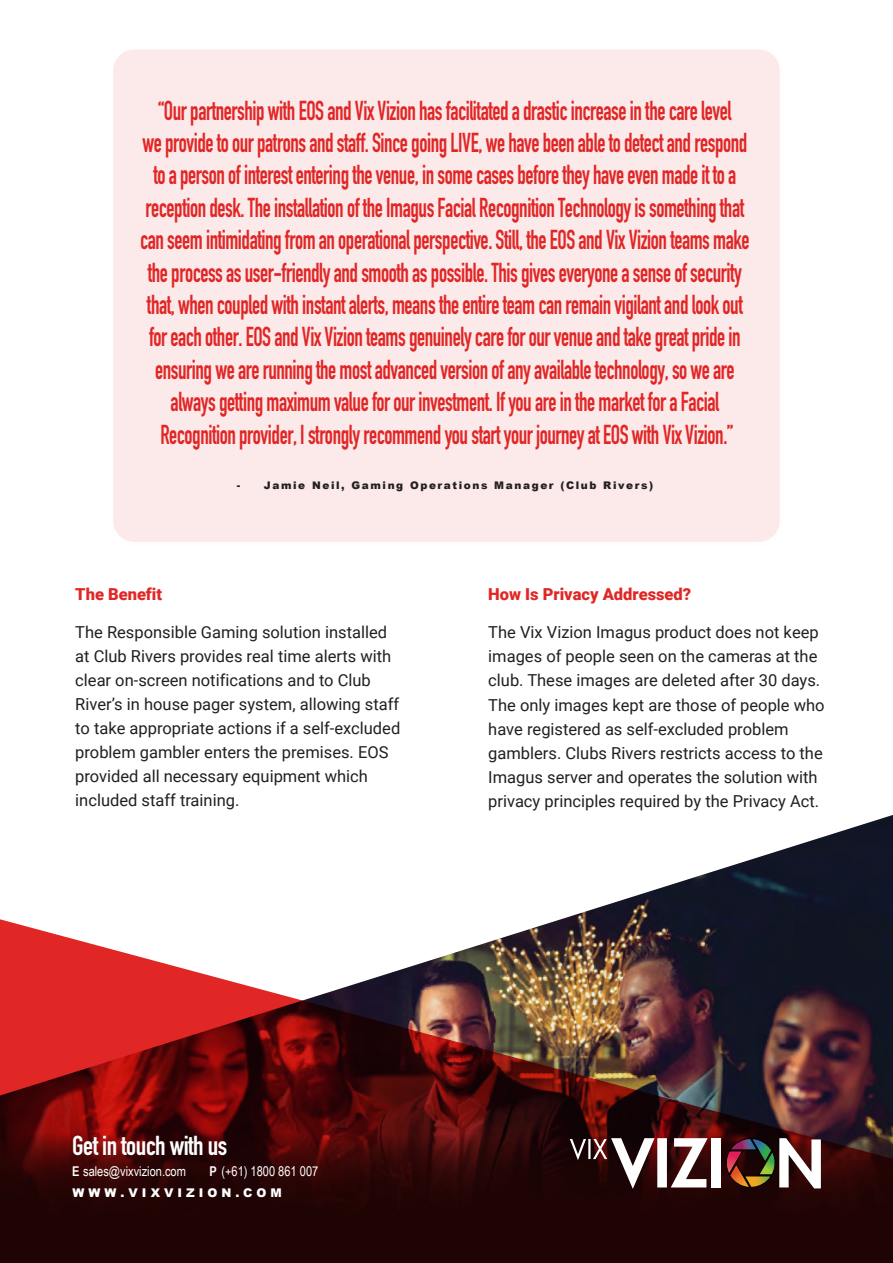
<style>
.page{position:relative;width:893px;height:1263px;background:#fff}
.page>*{position:absolute;margin:0;border:0;box-sizing:border-box;transform-origin:0 0}
.t1{font:700 27px/32.4px "DIN Condensed";letter-spacing:-.02em;color:#e12626;text-align:center;scale:.81 1}
.t2{font:700 27px "DIN Condensed";letter-spacing:-.02em;color:#fff}
.t3{font:16.5px/24px "Roboto";color:#231f20}
.t4{font:900 16.5px "Roboto";color:#e12626}
.t5{font:13.5px "Arial Narrow";color:#fff}
.t6{font:900 12px "Arial";letter-spacing:.335em;color:#fff}
.t7{font:900 10.5px "Arial";letter-spacing:.155em;color:#231f20}
.s1{font-weight:700}
</style>
<div class="page">
<img style="left:565px;top:815px;width:328px;height:103px">
<img style="left:0;top:918px;width:893px;height:345px">
<div style="left:113px;top:50px;width:667px;height:492px;background:#fce9e9;border-radius:21px"></div>
<svg style="left:570px;top:1138px;width:85px;height:51px"></svg>
<div style="left:657px;top:1138px;width:10px;height:49px;background:#fff"></div>
<svg style="left:671px;top:1138px;width:37px;height:49px"></svg>
<div style="left:711px;top:1138px;width:10px;height:49px;background:#fff"></div>
<svg style="left:725px;top:1138px;width:96px;height:50px"></svg>
<p class="t1" style="left:140px;top:94px;width:754px">“Our partnership with EOS and Vix Vizion has facilitated a drastic increase in the care level<br>we provide to our patrons and staff. Since going LIVE, we have been able to detect and respond to a person of interest entering the venue, in some cases before they have even made it to a reception desk. The installation of the Imagus Facial Recognition Technology is something that can seem intimidating from an operational perspective. Still, the EOS and Vix Vizion teams make the process as user-friendly and smooth as possible. This gives everyone a sense of security that, when coupled with instant alerts, means the entire team can remain vigilant and look out for each other. EOS and Vix Vizion teams genuinely care for our venue and take great pride in ensuring we are running the most advanced version of any available technology, so we are always getting maximum value for our investment. If you are in the market for a Facial Recognition provider, I strongly recommend you start your journey at EOS with Vix Vizion.”</p>
<p class="t7" style="left:237px;top:478px;width:418px">- Jamie Neil, Gaming Operations Manager (Club Rivers)</p>
<p class="t4" style="left:75px;top:583px;width:88px">The Benefit</p>
<p class="t3" style="left:75px;top:620px;width:327px">The Responsible Gaming solution installed at Club Rivers provides real time alerts with clear on-screen notifications and to Club River’s in house pager system, allowing staff to take appropriate actions if a self-excluded problem gambler enters the premises. EOS provided all necessary equipment which included staff training.</p>
<p class="t4" style="left:488px;top:583px;width:205px">How Is Privacy Addressed?</p>
<p class="t3" style="left:488px;top:620px;width:338px">The Vix Vizion Imagus product does not keep images of people seen on the cameras at the club. These images are deleted after 30 days.<br>The only images kept are those of people who have registered as self-excluded problem gamblers. Clubs Rivers restricts access to the Imagus server and operates the solution with privacy principles required by the Privacy Act.</p>
<p class="t2" style="left:72px;top:1127px;width:156px">Get in touch with us</p>
<p class="t5" style="left:72px;top:1161px;width:115px"><span class="s1">E</span> sales@vixvizion.com</p>
<p class="t6" style="left:72px;top:1184px;width:211px">WWW.VIXVIZION.COM</p>
<p class="t5" style="left:209px;top:1161px;width:110px"><span class="s1">P</span> (+61) 1800 861 007</p>
</div>
